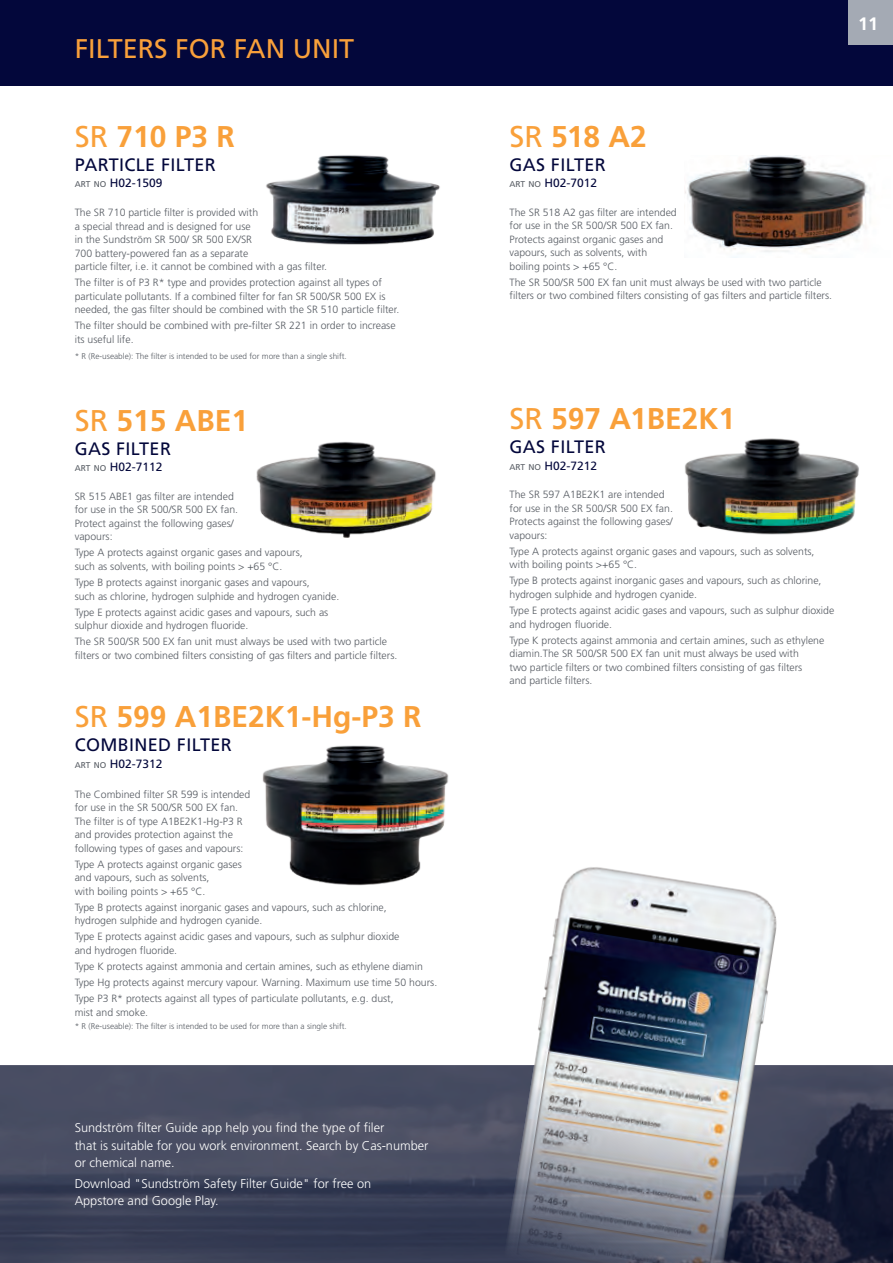
<style>
.page{position:relative;width:893px;height:1263px;background:#fff}
.page>*{position:absolute;margin:0;border:0;box-sizing:border-box;transform-origin:0 0}
.t1{font:700 30px "Frutiger LT Std";color:#f9a03a}
.t2{font:27px "Frutiger LT Std";color:#f9a03a}
.t3{font:18px "Frutiger LT Std";letter-spacing:.02em;color:#03073b}
.t4{font:700 18px "Frutiger LT Std";color:#fff}
.t5{font:300 12.75px/17.2px "Frutiger";color:#fff}
.t6{font:12px "Frutiger LT Std";color:#03073b}
.t7{font:300 10.5px/13.5px "Frutiger";color:#575c63}
.t8{font:300 8.25px "Frutiger";color:#575c63}
.s1{font-weight:400}
.s2{font-size:8.4px;color:#575c63}
</style>
<div class="page">
<div style="left:0;top:0;width:893px;height:85px;background:#03073b"></div>
<svg style="left:0;top:1065px;width:893px;height:198px;background:#3d4258"></svg>
<img style="left:256px;top:441px;width:180px;height:97px">
<img style="left:685px;top:155px;width:185px;height:97px">
<img style="left:685px;top:438px;width:174px;height:97px">
<img style="left:262px;top:745px;width:187px;height:141px">
<img style="left:266px;top:155px;width:174px;height:90px">
<div style="left:848px;top:0;width:45px;height:45px;background:#a4aab4"></div>
<img style="left:487px;top:867px;width:312px;height:396px">
<h2 class="t2" style="left:75px;top:33px;width:281px">FILTERS FOR FAN UNIT</h2>
<h1 class="t1" style="left:75px;top:119px;width:162px"><span class="s1">SR</span> 710 P3 R</h1>
<h3 class="t3" style="left:75px;top:154px;width:143px">PARTICLE FILTER</h3>
<p class="t6" style="left:75px;top:176px;width:89px"><span class="s2">ART NO</span> H02-1509</p>
<p class="t7" style="left:75px;top:206px;width:254px">The SR 710 particle filter is provided with<br>a special thread and is designed for use<br>in the Sundström SR 500/ SR 500 EX/SR<br>700 battery-powered fan as a separate<br>particle filter, i.e. it cannot be combined with a gas filter.</p>
<p class="t7" style="left:75px;top:276px;width:326px">The filter is of P3 R* type and provides protection against all types of particulate pollutants. If a combined filter for fan SR 500/SR 500 EX is needed, the gas filter should be combined with the SR 510 particle filter.</p>
<p class="t7" style="left:75px;top:319px;width:322px">The filter should be combined with pre-filter SR 221 in order to increase its useful life.</p>
<p class="t8" style="left:75px;top:351px;width:274px">* R (Re-useable): The filter is intended to be used for more than a single shift.</p>
<h1 class="t1" style="left:75px;top:402px;width:175px"><span class="s1">SR</span> 515 ABE1</h1>
<h3 class="t3" style="left:75px;top:438px;width:98px">GAS FILTER</h3>
<p class="t6" style="left:75px;top:460px;width:89px"><span class="s2">ART NO</span> H02-7112</p>
<p class="t7" style="left:75px;top:490px;width:165px">SR 515 ABE1 gas filter are intended for use in the SR 500/SR 500 EX fan.<br>Protect against the following gases/ vapours:</p>
<p class="t7" style="left:75px;top:546px;width:229px">Type A protects against organic gases and vapours, such as solvents, with boiling points &gt; +65 °C.</p>
<p class="t7" style="left:75px;top:576px;width:266px">Type B protects against inorganic gases and vapours,<br>such as chlorine, hydrogen sulphide and hydrogen cyanide.</p>
<p class="t7" style="left:75px;top:605px;width:255px">Type E protects against acidic gases and vapours, such as sulphur dioxide and hydrogen fluoride.</p>
<p class="t7" style="left:75px;top:635px;width:324px">The SR 500/SR 500 EX fan unit must always be used with two particle filters or two combined filters consisting of gas filters and particle filters.</p>
<h1 class="t1" style="left:75px;top:699px;width:348px"><span class="s1">SR</span> 599 A1BE2K1-Hg-P3 R</h1>
<h3 class="t3" style="left:75px;top:734px;width:159px">COMBINED FILTER</h3>
<p class="t6" style="left:75px;top:756px;width:89px"><span class="s2">ART NO</span> H02-7312</p>
<p class="t7" style="left:75px;top:787px;width:177px">The Combined filter SR 599 is intended for use in the SR 500/SR 500 EX fan.<br>The filter is of type A1BE2K1‑Hg-P3 R and provides protection against the following types of gases and vapours:</p>
<p class="t7" style="left:75px;top:857px;width:169px">Type A protects against organic gases and vapours, such as solvents,<br>with boiling points &gt; +65 °C.</p>
<p class="t7" style="left:75px;top:901px;width:313px">Type B protects against inorganic gases and vapours, such as chlorine, hydrogen sulphide and hydrogen cyanide.</p>
<p class="t7" style="left:75px;top:930px;width:326px">Type E protects against acidic gases and vapours, such as sulphur dioxide and hydrogen fluoride.</p>
<p class="t7" style="left:75px;top:958px;width:364px;line-height:16px">Type K protects against ammonia and certain amines, such as ethylene diamin<br>Type Hg protects against mercury vapour. Warning. Maximum use time 50 hours.<br>Type P3 R* protects against all types of particulate pollutants, e.g. dust,</p>
<p class="t7" style="left:75px;top:1005px;width:75px">mist and smoke.</p>
<p class="t8" style="left:75px;top:1021px;width:274px">* R (Re-useable): The filter is intended to be used for more than a single shift.</p>
<p class="t5" style="left:75px;top:1119px;width:355px">Sundström filter Guide app help you find the type of filer<br>that is suitable for you work environment. Search by Cas-number or chemical name.</p>
<p class="t5" style="left:75px;top:1175px;width:298px">Download "Sundström Safety Filter Guide" for free on<br>Appstore and Google Play.</p>
<h3 class="t4" style="left:858px;top:13px;width:22px">11</h3>
<h1 class="t1" style="left:509px;top:119px;width:139px"><span class="s1">SR</span> 518 A2</h1>
<h3 class="t3" style="left:509px;top:154px;width:98px">GAS FILTER</h3>
<p class="t6" style="left:509px;top:176px;width:89px"><span class="s2">ART NO</span> H02-7012</p>
<p class="t7" style="left:509px;top:205px;width:169px">The SR 518 A2 gas filter are intended for use in the SR 500/SR 500 EX fan.<br>Protects against organic gases and vapours, such as solvents, with boiling points &gt; +65 °C.</p>
<p class="t7" style="left:509px;top:276px;width:324px">The SR 500/SR 500 EX fan unit must always be used with two particle filters or two combined filters consisting of gas filters and particle filters.</p>
<h1 class="t1" style="left:509px;top:401px;width:227px"><span class="s1">SR</span> 597 A1BE2K1</h1>
<h3 class="t3" style="left:509px;top:437px;width:98px">GAS FILTER</h3>
<p class="t6" style="left:509px;top:459px;width:89px"><span class="s2">ART NO</span> H02-7212</p>
<p class="t7" style="left:509px;top:488px;width:165px">The SR 597 A1BE2K1 are intended for use in the SR 500/SR 500 EX fan.<br>Protects against the following gases/ vapours:</p>
<p class="t7" style="left:509px;top:545px;width:306px">Type A protects against organic gases and vapours, such as solvents, with boiling points &gt;+65 °C.</p>
<p class="t7" style="left:509px;top:574px;width:313px">Type B protects against inorganic gases and vapours, such as chlorine, hydrogen sulphide and hydrogen cyanide.</p>
<p class="t7" style="left:509px;top:604px;width:326px">Type E protects against acidic gases and vapours, such as sulphur dioxide and hydrogen fluoride.</p>
<p class="t7" style="left:509px;top:633px;width:316px">Type K protects against ammonia and certain amines, such as ethylene diamin.The SR 500/SR 500 EX fan unit must always be used with<br>two particle filters or two combined filters consisting of gas filters<br>and particle filters.</p>
</div>
